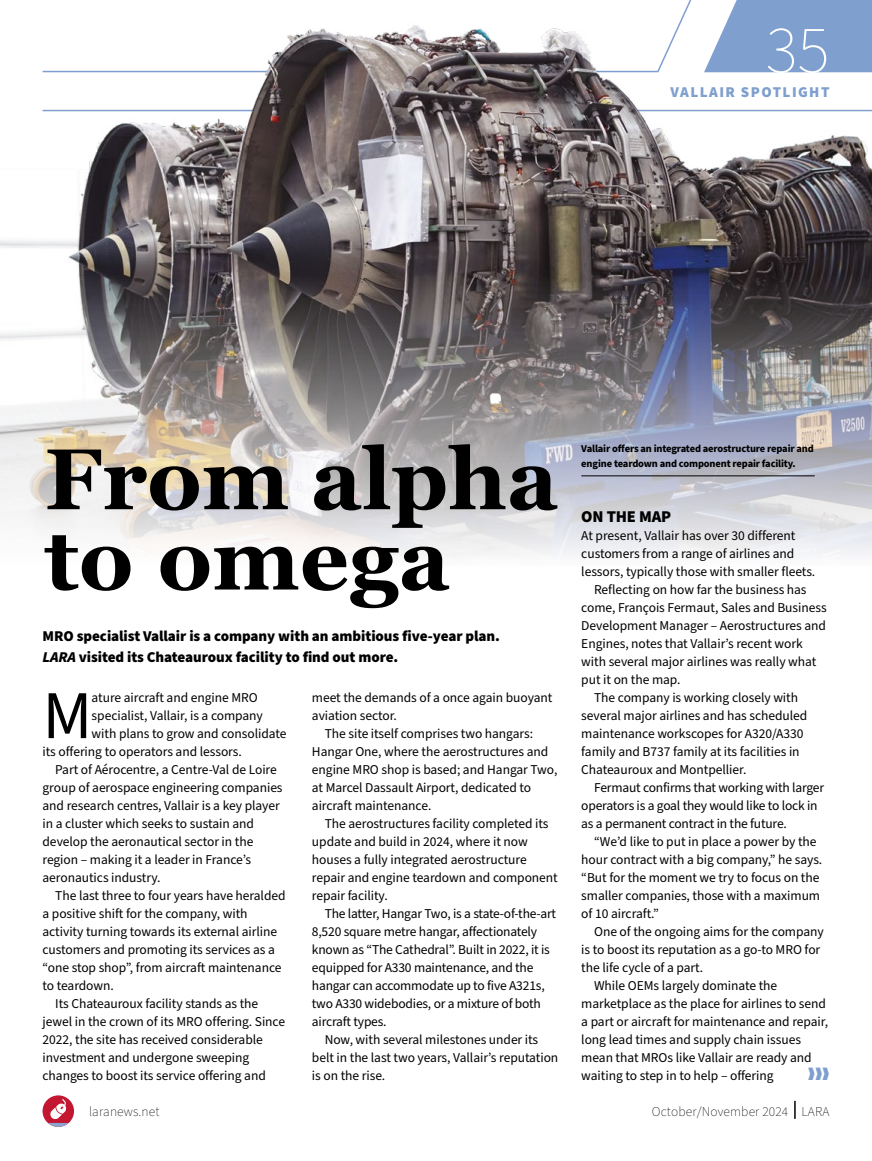
<style>
.page{position:relative;width:872px;height:1161px;background:#fff}
.page>*{position:absolute;margin:0;border:0;box-sizing:border-box;transform-origin:0 0}
.t1{font:700 86.1px/80.2px "Georgia";color:#000}
.t2{font:68.4px "Source Sans Pro";color:#000}
.t3{font:200 67.5px "Source Sans Pro";color:#fff}
.t4{font:18px "Zapf Dingbats ITC";color:#7f9fce}
.t5{font:900 16.5px "Source Sans Pro";letter-spacing:-.01em;color:#000}
.t6{font:900 15px/21px "Source Sans Pro";letter-spacing:-.005em;color:#000}
.t7{font:900 15px "Source Sans Pro";letter-spacing:.095em;color:#7f9fce}
.t8{font:13.5px/18px "Source Sans Pro";letter-spacing:-.005em;color:#000}
.t9{font:200 13.5px "Source Sans Pro";letter-spacing:.01em;color:#000}
.t10{font:700 10.5px/15px "Source Sans Pro";letter-spacing:-.015em;color:#000}
.s1{font-style:italic}
</style>
<div class="page">
<img style="left:0;top:0;width:872px;height:556px">
<div style="left:43px;top:1095px;width:31px;height:32px;background:#c21631;border-radius:50%"></div>
<svg style="left:48px;top:1099px;width:21px;height:28px"></svg>
<svg style="left:794px;top:1101px;width:1px;height:18px"></svg>
<hr style="left:581px;top:475px;width:233px;height:1px;background:#000">
<h3 class="t3" style="left:765px;top:5px;width:65px">35</h3>
<p class="t7" style="left:670px;top:82px;width:160px">VALLAIR SPOTLIGHT</p>
<h1 class="t1" style="left:45px;top:435px;width:515px">From alpha to omega</h1>
<p class="t6" style="left:43px;top:626px;width:459px">MRO specialist Vallair is a company with an ambitious five-year plan.<br><span class="s1">LARA</span> visited its Chateauroux facility to find out more.</p>
<h2 class="t2" style="left:43px;top:670px;width:51px">M</h2>
<p class="t8" style="left:92px;top:689px;width:168px">ature aircraft and engine MRO</p>
<p class="t8" style="left:92px;top:707px;width:173px">specialist, Vallair, is a company</p>
<p class="t8" style="left:92px;top:725px;width:196px">with plans to grow and consolidate</p>
<p class="t8" style="left:43px;top:743px;width:201px">its offering to operators and lessors.</p>
<p class="t8" style="left:55px;top:761px;width:223px">Part of Aérocentre, a Centre-Val de Loire</p>
<p class="t8" style="left:43px;top:779px;width:242px">group of aerospace engineering companies</p>
<p class="t8" style="left:43px;top:797px;width:239px">and research centres, Vallair is a key player</p>
<p class="t8" style="left:43px;top:815px;width:213px">in a cluster which seeks to sustain and</p>
<p class="t8" style="left:43px;top:833px;width:212px">develop the aeronautical sector in the</p>
<p class="t8" style="left:43px;top:851px;width:210px">region – making it a leader in France’s</p>
<p class="t8" style="left:43px;top:869px;width:120px">aeronautics industry.</p>
<p class="t8" style="left:55px;top:887px;width:232px">The last three to four years have heralded</p>
<p class="t8" style="left:43px;top:905px;width:207px">a positive shift for the company, with</p>
<p class="t8" style="left:43px;top:923px;width:236px">activity turning towards its external airline</p>
<p class="t8" style="left:43px;top:941px;width:234px">customers and promoting its services as a</p>
<p class="t8" style="left:43px;top:959px;width:240px">“one stop shop”, from aircraft maintenance</p>
<p class="t8" style="left:43px;top:977px;width:73px">to teardown.</p>
<p class="t8" style="left:55px;top:995px;width:204px">Its Chateauroux facility stands as the</p>
<p class="t8" style="left:43px;top:1013px;width:244px">jewel in the crown of its MRO offering. Since</p>
<p class="t8" style="left:43px;top:1031px;width:222px">2022, the site has received considerable</p>
<p class="t8" style="left:43px;top:1049px;width:208px">investment and undergone sweeping</p>
<p class="t8" style="left:43px;top:1067px;width:225px">changes to boost its service offering and</p>
<p class="t8" style="left:312px;top:689px;width:242px">meet the demands of a once again buoyant aviation sector.</p>
<p class="t8" style="left:312px;top:725px;width:247px;text-indent:13px">The site itself comprises two hangars:<br>Hangar One, where the aerostructures and engine MRO shop is based; and Hangar Two, at Marcel Dassault Airport, dedicated to aircraft maintenance.</p>
<p class="t8" style="left:312px;top:815px;width:247px;text-indent:13px">The aerostructures facility completed its update and build in 2024, where it now houses a fully integrated aerostructure repair and engine teardown and component repair facility.</p>
<p class="t8" style="left:312px;top:905px;width:246px;text-indent:13px">The latter, Hangar Two, is a state-of-the-art 8,520 square metre hangar, affectionately known as “The Cathedral”. Built in 2022, it is equipped for A330 maintenance, and the hangar can accommodate up to five A321s, two A330 widebodies, or a mixture of both aircraft types.</p>
<p class="t8" style="left:312px;top:1031px;width:248px;text-indent:13px">Now, with several milestones under its belt in the last two years, Vallair’s reputation is on the rise.</p>
<p class="t10" style="left:581px;top:441px;width:234px">Vallair offers an integrated aerostructure repair and engine teardown and component repair facility.</p>
<p class="t5" style="left:581px;top:505px;width:91px">ON THE MAP</p>
<p class="t8" style="left:581px;top:527px;width:216px">At present, Vallair has over 30 different</p>
<p class="t8" style="left:581px;top:545px;width:214px">customers from a range of airlines and</p>
<p class="t8" style="left:581px;top:563px;width:235px">lessors, typically those with smaller fleets.</p>
<p class="t8" style="left:594px;top:581px;width:214px">Reflecting on how far the business has</p>
<p class="t8" style="left:581px;top:599px;width:247px">come, François Fermaut, Sales and Business</p>
<p class="t8" style="left:581px;top:617px;width:246px">Development Manager – Aerostructures and</p>
<p class="t8" style="left:581px;top:635px;width:223px">Engines, notes that Vallair’s recent work</p>
<p class="t8" style="left:581px;top:653px;width:236px">with several major airlines was really what</p>
<p class="t8" style="left:581px;top:671px;width:101px">put it on the map.</p>
<p class="t8" style="left:594px;top:689px;width:205px">The company is working closely with</p>
<p class="t8" style="left:581px;top:707px;width:227px">several major airlines and has scheduled</p>
<p class="t8" style="left:581px;top:725px;width:224px">maintenance workscopes for A320/A330</p>
<p class="t8" style="left:581px;top:743px;width:220px">family and B737 family at its facilities in</p>
<p class="t8" style="left:581px;top:761px;width:167px">Chateauroux and Montpellier.</p>
<p class="t8" style="left:594px;top:779px;width:231px">Fermaut confirms that working with larger</p>
<p class="t8" style="left:581px;top:797px;width:238px">operators is a goal they would like to lock in</p>
<p class="t8" style="left:581px;top:815px;width:207px">as a permanent contract in the future.</p>
<p class="t8" style="left:594px;top:833px;width:224px">“We’d like to put in place a power by the</p>
<p class="t8" style="left:581px;top:851px;width:242px">hour contract with a big company,” he says.</p>
<p class="t8" style="left:581px;top:869px;width:240px">“But for the moment we try to focus on the</p>
<p class="t8" style="left:581px;top:887px;width:240px">smaller companies, those with a maximum</p>
<p class="t8" style="left:581px;top:905px;width:79px">of 10 aircraft.”</p>
<p class="t8" style="left:594px;top:923px;width:231px">One of the ongoing aims for the company</p>
<p class="t8" style="left:581px;top:941px;width:240px">is to boost its reputation as a go-to MRO for</p>
<p class="t8" style="left:581px;top:959px;width:123px">the life cycle of a part.</p>
<p class="t8" style="left:594px;top:977px;width:185px">While OEMs largely dominate the</p>
<p class="t8" style="left:581px;top:995px;width:246px">marketplace as the place for airlines to send</p>
<p class="t8" style="left:581px;top:1013px;width:248px">a part or aircraft for maintenance and repair,</p>
<p class="t8" style="left:581px;top:1031px;width:221px">long lead times and supply chain issues</p>
<p class="t8" style="left:581px;top:1049px;width:232px">mean that MROs like Vallair are ready and</p>
<p class="t8" style="left:581px;top:1067px;width:194px">waiting to step in to help – offering</p>
<h3 class="t4" style="left:807px;top:1066px;width:23px">❱❱❱</h3>
<p class="t9" style="left:89px;top:1102px;width:72px">laranews.net</p>
<p class="t9" style="left:652px;top:1102px;width:179px">October/November 2024 LARA</p>
</div>
